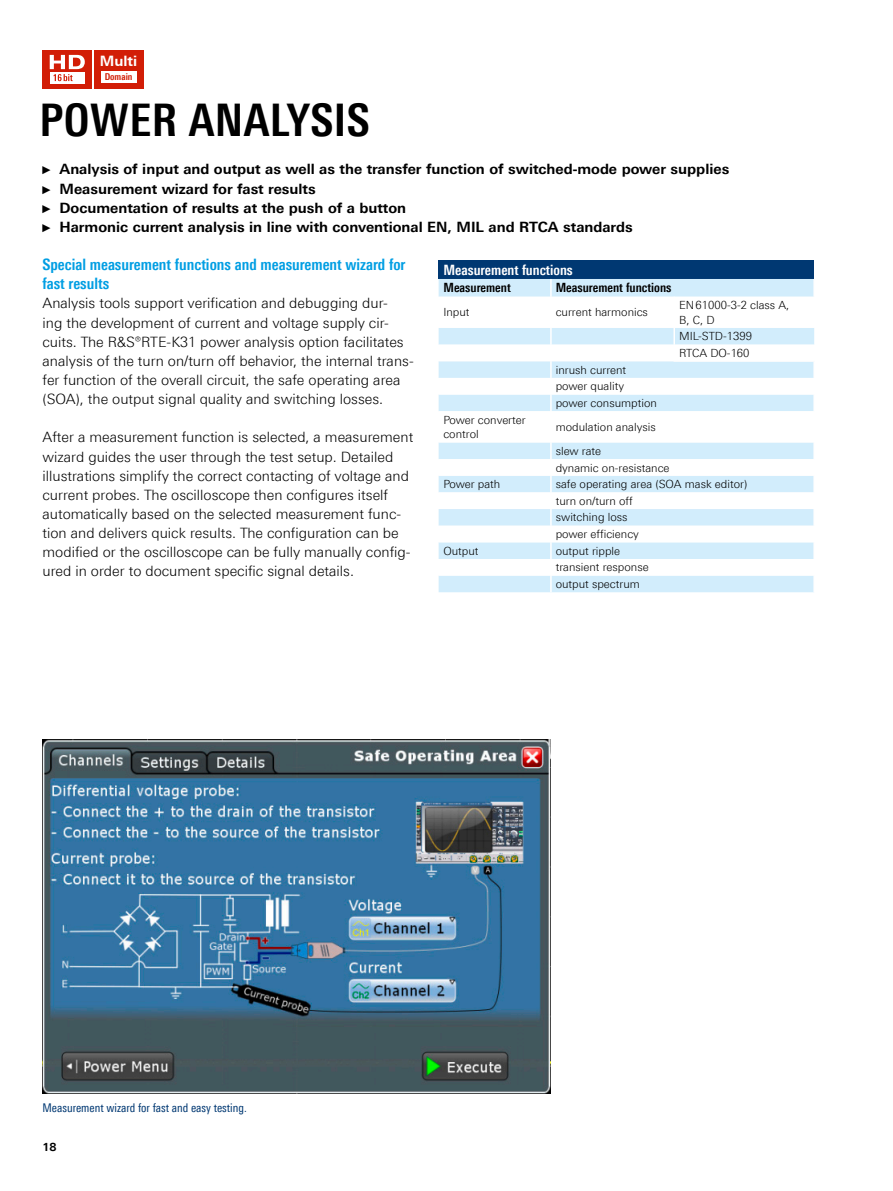
<style>
.page{position:relative;width:893px;height:1191px;background:#fff}
.page>*{position:absolute;margin:0;border:0;box-sizing:border-box;transform-origin:0 0}
.Seiten_Headline_30Pt{font:700 45px "Linotype Univers 620 Cn";letter-spacing:.01em;color:#000}
.Absatzfett_cyan{font:700 15.75px/19.2px "Linotype Univers 620 Cn";color:#009ee3}
.t1{font:700 14.4px "Linotype Univers 630";color:#fff}
.Haupttext{font:300 14.25px/19.2px "Linotype Univers 330";color:#000}
.Haupttext_ohne_Absta{font:300 14.25px/19.2px "Linotype Univers 330";color:#000}
.t2{font:700 14.25px "Linotype Univers 630";color:#000}
.Tabellenueberschrift{font:700 14.25px "Linotype Univers 620 Cn";color:#fff}
.Tabellefett{font:700 12.75px "Linotype Univers 620 Cn";color:#000}
.Bildunterschrift{font:12px "Linotype Univers 420 Cn";color:#003872}
.Tabelletext{font:300 11.25px/14.7px "Linotype Univers 330";color:#000}
.t3{font:700 11.25px "Linotype Univers 630";color:#000}
.t4{font:700 9.45px "Linotype Univers 620 Cn";color:#d21d06}
.s1{font-family:"Arial Narrow";font-weight:400;font-size:11.4px}
</style>
<div class="page">
<img style="left:43px;top:739px;width:508px;height:354px">
<div style="left:439px;top:260px;width:375px;height:19px;background:#003872"></div>
<div style="left:439px;top:279px;width:374px;height:313px;background:#d2edfc"></div>
<svg style="left:439px;top:297px;width:375px;height:278px"></svg>
<svg style="left:550px;top:279px;width:2px;height:18px"></svg>
<hr style="left:550px;top:297px;width:2px;height:31px;background:#fff">
<hr style="left:673px;top:297px;width:2px;height:31px;background:#fff">
<svg style="left:673px;top:328px;width:2px;height:33px"></svg>
<svg style="left:550px;top:328px;width:2px;height:83px"></svg>
<hr style="left:550px;top:411px;width:2px;height:31px;background:#fff">
<svg style="left:550px;top:442px;width:2px;height:150px"></svg>
<svg style="left:813px;top:279px;width:1px;height:18px"></svg>
<svg style="left:813px;top:362px;width:1px;height:49px"></svg>
<hr style="left:813px;top:411px;width:2px;height:31px;background:#fff">
<svg style="left:813px;top:442px;width:1px;height:150px"></svg>
<hr style="left:673px;top:361px;width:142px;height:1px;background:#fcfcfc">
<div style="left:43px;top:50px;width:49px;height:38px;background:#d21d06"></div>
<svg style="left:50px;top:55px;width:35px;height:28px"></svg>
<div style="left:94px;top:50px;width:49px;height:39px;background:#d21d06"></div>
<div style="left:101px;top:71px;width:35px;height:12px;background:#fff"></div>
<p class="t1" style="left:100px;top:52px;width:39px">Multi</p>
<p class="t4" style="left:105px;top:71px;width:29px">Domain</p>
<p class="Seiten_Headline_30Pt" style="left:40px;top:93px;width:332px">POWER ANALYSIS</p>
<p class="t2" style="left:43px;top:161px;width:688px"><span class="s1">►</span> Analysis of input and output as well as the transfer function of switched-mode power supplies</p>
<p class="t2" style="left:43px;top:180px;width:275px"><span class="s1">►</span> Measurement wizard for fast results</p>
<p class="t2" style="left:43px;top:199px;width:365px"><span class="s1">►</span> Documentation of results at the push of a button</p>
<p class="t2" style="left:43px;top:218px;width:592px"><span class="s1">►</span> Harmonic current analysis in line with conventional EN, MIL and RTCA standards</p>
<p class="Tabellenueberschrift" style="left:443px;top:261px;width:131px">Measurement functions</p>
<p class="Tabellefett" style="left:443px;top:280px;width:69px">Measurement</p>
<p class="Tabellefett" style="left:556px;top:280px;width:117px">Measurement functions</p>
<p class="Tabelletext" style="left:443px;top:305px;width:28px">Input</p>
<p class="Tabelletext" style="left:556px;top:305px;width:94px">current harmonics</p>
<p class="Tabelletext" style="left:679px;top:298px;width:112px">EN61000-3-2 class A,<br>B, C, D</p>
<p class="Tabelletext" style="left:679px;top:329px;width:74px">MIL-STD-1399</p>
<p class="Tabelletext" style="left:679px;top:345px;width:72px">RTCA DO-160</p>
<p class="Tabelletext" style="left:556px;top:362px;width:72px">inrush current</p>
<p class="Tabelletext" style="left:556px;top:379px;width:70px">power quality</p>
<p class="Tabelletext" style="left:556px;top:395px;width:103px">power consumption</p>
<p class="Tabelletext" style="left:443px;top:412px;width:84px">Power converter control</p>
<p class="Tabelletext" style="left:556px;top:419px;width:102px">modulation analysis</p>
<p class="Tabelletext" style="left:556px;top:443px;width:47px">slew rate</p>
<p class="Tabelletext" style="left:556px;top:460px;width:115px">dynamic on-resistance</p>
<p class="Tabelletext" style="left:443px;top:477px;width:59px">Power path</p>
<p class="Tabelletext" style="left:556px;top:477px;width:193px">safe operating area (SOA mask editor)</p>
<p class="Tabelletext" style="left:556px;top:493px;width:78px">turn on/turn off</p>
<p class="Tabelletext" style="left:556px;top:510px;width:73px">switching loss</p>
<p class="Tabelletext" style="left:556px;top:526px;width:85px">power efficiency</p>
<p class="Tabelletext" style="left:443px;top:543px;width:37px">Output</p>
<p class="Tabelletext" style="left:556px;top:543px;width:66px">output ripple</p>
<p class="Tabelletext" style="left:556px;top:560px;width:95px">transient response</p>
<p class="Tabelletext" style="left:556px;top:576px;width:86px">output spectrum</p>
<p class="Absatzfett_cyan" style="left:43px;top:255px;width:365px">Special measurement functions and measurement wizard for fast results</p>
<p class="Haupttext_ohne_Absta" style="left:43px;top:293px;width:373px">Analysis tools support verification and debugging dur-<br>ing the development of current and voltage supply cir&shy;cuits. The R&amp;S®RTE-K31 power analysis option facilitates analysis of the turn on/turn off behavior, the internal trans&shy;fer function of the overall circuit, the safe operating area (SOA), the output signal quality and switching losses.</p>
<p class="Haupttext" style="left:43px;top:427px;width:372px">After a measurement function is selected, a measurement wizard guides the user through the test setup. Detailed illustrations simplify the correct contacting of voltage and current probes. The oscilloscope then configures itself automatically based on the selected measurement func&shy;tion and delivers quick results. The configuration can be modified or the oscilloscope can be fully manually config&shy;ured in order to document specific signal details.</p>
<p class="Bildunterschrift" style="left:43px;top:1101px;width:206px">Measurement wizard for fast and easy testing.</p>
<p class="t3" style="left:43px;top:1139px;width:16px">18</p>
</div>
